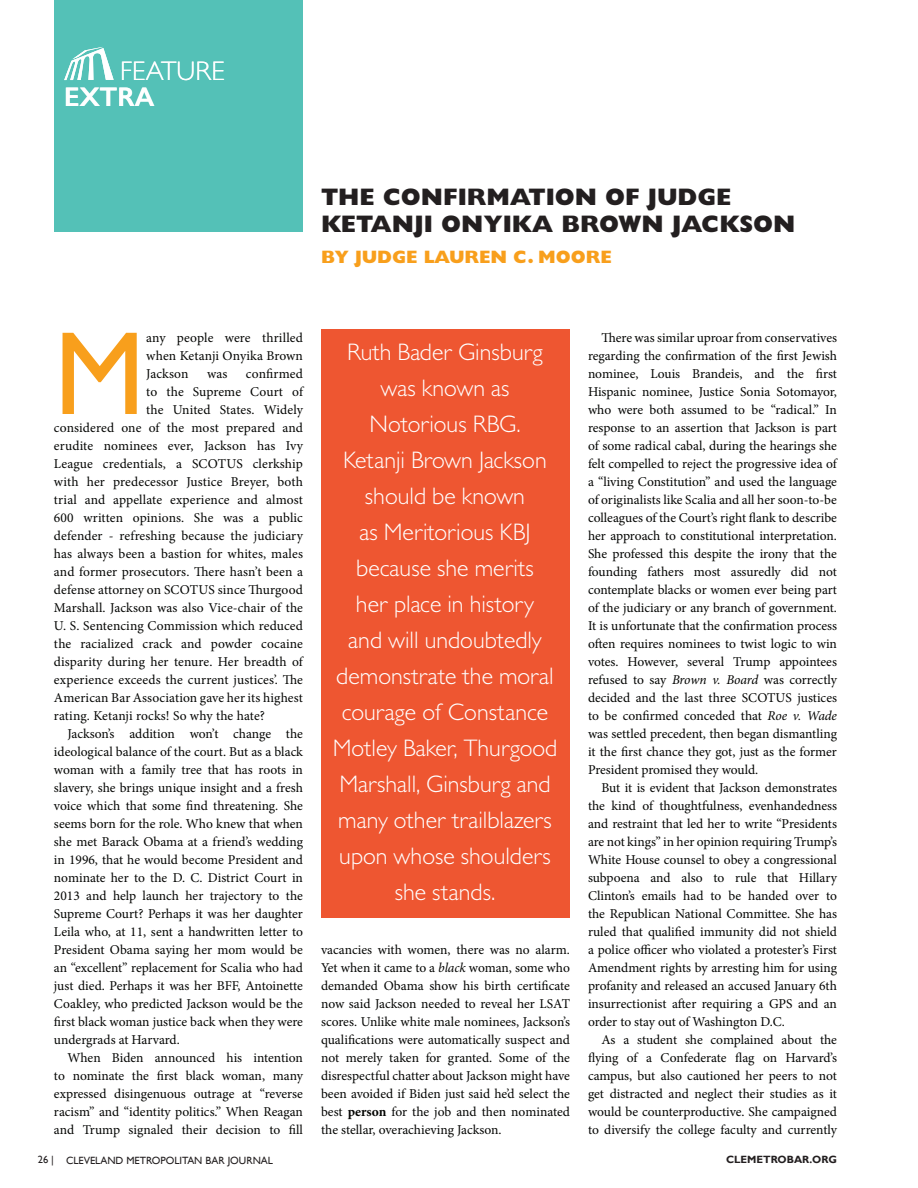
<style>
.page{position:relative;width:918px;height:1188px;background:#fff}
.page>*{position:absolute;margin:0;border:0;box-sizing:border-box;transform-origin:0 0}
.t1{font:119.1px "Gill Sans";color:#f89f1c}
.t2{font:300 27px "Gill Sans";color:#fff}
.t3{font:600 27px "Gill Sans";color:#fff}
.t4{font:300 24px/36px "Gill Sans";color:#fff;text-align:center}
.t5{font:800 24px/27px "Gill Sans";color:#231f20}
.t6{font:800 18px "Gill Sans";color:#f89f1c}
.t7{font:13.5px/18px "Minion Pro";color:#040503;text-align:justify}
.t8{font:10.5px "Gill Sans";color:#231f20}
.t9{font:700 10.5px "Gill Sans";color:#231f20}
.s1{font-style:italic}
.s2{font-weight:700}
</style>
<div class="page">
<div style="left:54px;top:0;width:249px;height:232px;background:#54c1b7"></div>
<svg style="left:64px;top:47px;width:50px;height:33px"></svg>
<div style="left:321px;top:329px;width:249px;height:588px;background:#ee5631"></div>
<h2 class="t2" style="left:120px;top:55px;width:106px">FEATURE</h2>
<h2 class="t3" style="left:64px;top:81px;width:92px">EXTRA</h2>
<h3 class="t5" style="left:321px;top:183px;width:476px">THE CONFIRMATION OF JUDGE<br>KETANJI ONYIKA BROWN JACKSON</h3>
<h3 class="t6" style="left:321px;top:246px;width:292px">BY JUDGE LAUREN C. MOORE</h3>
<h1 class="t1" style="left:54px;top:305px;width:93px">M</h1>
<p class="t7" style="left:146px;top:329px;width:158px">any people were thrilled when Ketanji Onyika Brown Jackson</p>
<p class="t7" style="left:207px;top:365px;width:22px">was</p>
<p class="t7" style="left:246px;top:365px;width:59px">confirmed</p>
<p class="t7" style="left:146px;top:383px;width:158px">to the Supreme Court of</p>
<p class="t7" style="left:146px;top:401px;width:158px">the United States. Widely</p>
<p class="t7" style="left:54px;top:419px;width:251px">considered one of the most prepared and</p>
<p class="t7" style="left:54px;top:437px;width:251px">erudite nominees ever, Jackson has Ivy</p>
<p class="t7" style="left:54px;top:455px;width:250px">League credentials, a SCOTUS clerkship</p>
<p class="t7" style="left:54px;top:473px;width:250px">with her predecessor Justice Breyer, both</p>
<p class="t7" style="left:54px;top:491px;width:251px">trial and appellate experience and almost</p>
<p class="t7" style="left:54px;top:509px;width:251px">600 written opinions. She was a public</p>
<p class="t7" style="left:54px;top:527px;width:251px">defender - refreshing because the judiciary</p>
<p class="t7" style="left:54px;top:545px;width:250px">has always been a bastion for whites, males</p>
<p class="t7" style="left:54px;top:563px;width:251px">and former prosecutors. There hasn’t been a</p>
<p class="t7" style="left:54px;top:581px;width:251px">defense attorney on SCOTUS since Thurgood</p>
<p class="t7" style="left:54px;top:599px;width:251px">Marshall. Jackson was also Vice-chair of the</p>
<p class="t7" style="left:54px;top:617px;width:251px">U. S. Sentencing Commission which reduced</p>
<p class="t7" style="left:54px;top:635px;width:251px">the racialized crack and powder cocaine</p>
<p class="t7" style="left:54px;top:653px;width:250px">disparity during her tenure. Her breadth of</p>
<p class="t7" style="left:54px;top:671px;width:251px">experience exceeds the current justices’. The</p>
<p class="t7" style="left:54px;top:689px;width:251px">American Bar Association gave her its highest</p>
<p class="t7" style="left:54px;top:707px;width:212px">rating. Ketanji rocks! So why the hate?</p>
<p class="t7" style="left:67px;top:725px;width:237px">Jackson’s addition won’t change the</p>
<p class="t7" style="left:54px;top:743px;width:251px">ideological balance of the court. But as a black</p>
<p class="t7" style="left:54px;top:761px;width:251px">woman with a family tree that has roots in</p>
<p class="t7" style="left:54px;top:779px;width:251px">slavery, she brings unique insight and a fresh</p>
<p class="t7" style="left:54px;top:797px;width:251px">voice which that some find threatening. She</p>
<p class="t7" style="left:54px;top:815px;width:250px">seems born for the role. Who knew that when</p>
<p class="t7" style="left:54px;top:833px;width:251px">she met Barack Obama at a friend’s wedding</p>
<p class="t7" style="left:54px;top:851px;width:251px">in 1996, that he would become President and</p>
<p class="t7" style="left:54px;top:869px;width:251px">nominate her to the D. C. District Court in</p>
<p class="t7" style="left:54px;top:887px;width:250px">2013 and help launch her trajectory to the</p>
<p class="t7" style="left:54px;top:905px;width:251px">Supreme Court? Perhaps it was her daughter</p>
<p class="t7" style="left:54px;top:923px;width:251px">Leila who, at 11, sent a handwritten letter to</p>
<p class="t7" style="left:54px;top:941px;width:251px">President Obama saying her mom would be</p>
<p class="t7" style="left:54px;top:959px;width:251px">an “excellent” replacement for Scalia who had</p>
<p class="t7" style="left:54px;top:977px;width:250px">just died. Perhaps it was her BFF, Antoinette</p>
<p class="t7" style="left:54px;top:995px;width:250px">Coakley, who predicted Jackson would be the</p>
<p class="t7" style="left:54px;top:1013px;width:250px">first black woman justice back when they were</p>
<p class="t7" style="left:54px;top:1031px;width:127px">undergrads at Harvard.</p>
<p class="t7" style="left:67px;top:1049px;width:237px">When Biden announced his intention</p>
<p class="t7" style="left:54px;top:1067px;width:250px">to nominate the first black woman, many</p>
<p class="t7" style="left:54px;top:1085px;width:251px">expressed disingenuous outrage at “reverse</p>
<p class="t7" style="left:54px;top:1103px;width:251px">racism” and “identity politics.” When Reagan</p>
<p class="t7" style="left:54px;top:1121px;width:250px">and Trump signaled their decision to fill</p>
<p class="t4" style="left:333px;top:334px;width:226px">Ruth Bader Ginsburg was known as<br>Notorious RBG.<br>Ketanji Brown Jackson should be known<br>as Meritorious KBJ because she merits<br>her place in history<br>and will undoubtedly demonstrate the moral courage of Constance<br>Motley Baker, Thurgood<br>Marshall, Ginsburg and many other trailblazers upon whose shoulders she stands.</p>
<p class="t7" style="left:321px;top:941px;width:251px">vacancies with women, there was no alarm.<br>Yet when it came to a <span class="s1">black</span> woman, some who demanded Obama show his birth certificate now said Jackson needed to reveal her LSAT scores. Unlike white male nominees, Jackson’s qualifications were automatically suspect and not merely taken for granted. Some of the disrespectful chatter about Jackson might have been avoided if Biden just said he’d select the best <span class="s2">person</span> for the job and then nominated the stellar, overachieving Jackson.</p>
<p class="t7" style="left:588px;top:329px;width:251px;text-indent:14px">There was similar uproar from conservatives regarding the confirmation of the first Jewish nominee, Louis Brandeis, and the first Hispanic nominee, Justice Sonia Sotomayor, who were both assumed to be “radical.” In response to an assertion that Jackson is part of some radical cabal, during the hearings she felt compelled to reject the progressive idea of a “living Constitution” and used the language of originalists like Scalia and all her soon-to-be colleagues of the Court’s right flank to describe her approach to constitutional interpretation.<br>She professed this despite the irony that the founding fathers most assuredly did not contemplate blacks or women ever being part of the judiciary or any branch of government.<br>It is unfortunate that the confirmation process often requires nominees to twist logic to win votes. However, several Trump appointees refused to say <span class="s1">Brown v. Board</span> was correctly decided and the last three SCOTUS justices to be confirmed conceded that <span class="s1">Roe v. Wade </span>was settled precedent, then began dismantling it the first chance they got, just as the former President promised they would.</p>
<p class="t7" style="left:588px;top:778px;width:251px;text-indent:14px">But it is evident that Jackson demonstrates the kind of thoughtfulness, evenhandedness and restraint that led her to write “Presidents are not kings” in her opinion requiring Trump’s White House counsel to obey a congressional subpoena and also to rule that Hillary Clinton’s emails had to be handed over to the Republican National Committee. She has ruled that qualified immunity did not shield a police officer who violated a protester’s First Amendment rights by arresting him for using profanity and released an accused January 6th insurrectionist after requiring a GPS and an order to stay out of Washington D.C.</p>
<p class="t7" style="left:588px;top:1030px;width:251px;text-indent:14px">As a student she complained about the flying of a Confederate flag on Harvard’s campus, but also cautioned her peers to not get distracted and neglect their studies as it would be counterproductive. She campaigned to diversify the college faculty and currently</p>
<p class="t8" style="left:38px;top:1154px;width:237px">26 | CLEVELAND METROPOLITAN BAR JOURNAL</p>
<p class="t9" style="left:726px;top:1153px;width:112px">CLEMETROBAR.ORG</p>
</div>
